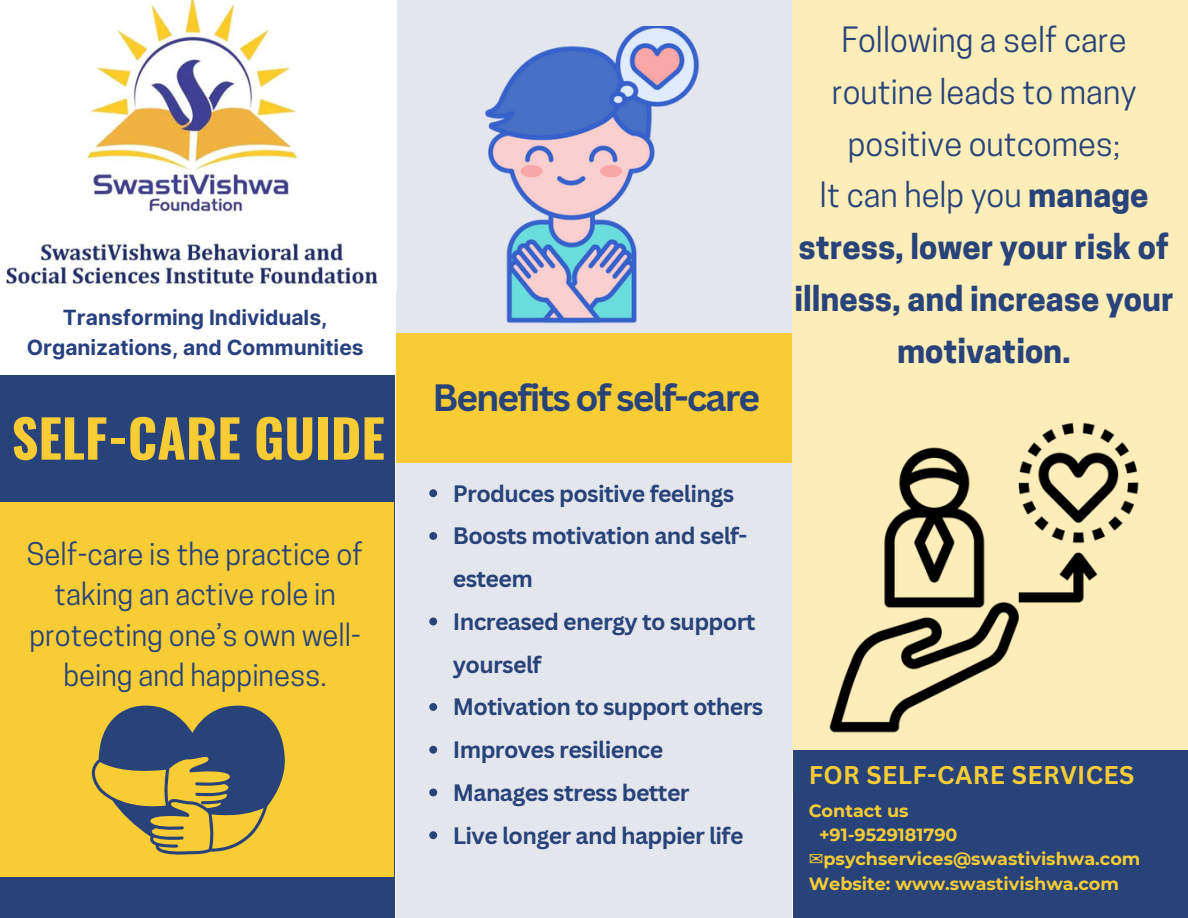
<style>
.page{position:relative;width:1188px;height:918px;background:#fff}
.page>*{position:absolute;margin:0;border:0;box-sizing:border-box;transform-origin:0 0}
.t1{font:700 52.2px "Oswald";color:#f7cc35}
.t2{font:700 37.05px "Canva Sans";letter-spacing:-.05em;color:#284379}
.t3{font:32.7px/51.8px "Cooper Hewitt";color:#284379;text-align:center}
.t4{font:29.25px/40.5px "Cooper Hewitt";color:#284379;text-align:center}
.t5{font:700 24.9px "Canva Sans";letter-spacing:.015em;color:#f7cc35}
.t6{font:700 23.1px/42.8px "Canva Sans";letter-spacing:-.025em;color:#284379}
.t7{font:700 21px/29.2px "Inter";color:#28407e;text-align:center}
.t8{font:700 17.7px "Montserrat";color:#f7cc35}
.s1{font-weight:700}
.s2{font-family:"DejaVu Sans"}
</style>
<div class="page">
<div style="left:508px;top:0;width:680px;height:791px;background:#fcedb9"></div>
<div style="left:396px;top:0;width:396px;height:918px;background:#e4e6ed"></div>
<div style="left:0;top:376px;width:394px;height:542px;background:#284379"></div>
<div style="left:794px;top:750px;width:394px;height:168px;background:#284379"></div>
<img style="left:3px;top:0;width:375px;height:286px">
<div style="left:0;top:502px;width:394px;height:374px;background:#f7cc35"></div>
<svg style="left:92px;top:705px;width:193px;height:150px"></svg>
<img style="left:485px;top:26px;width:215px;height:298px">
<svg style="left:429px;top:489px;width:8px;height:8px"></svg>
<svg style="left:429px;top:532px;width:8px;height:8px"></svg>
<svg style="left:429px;top:618px;width:8px;height:7px"></svg>
<svg style="left:429px;top:703px;width:8px;height:8px"></svg>
<svg style="left:429px;top:746px;width:8px;height:8px"></svg>
<svg style="left:429px;top:789px;width:8px;height:7px"></svg>
<svg style="left:429px;top:831px;width:8px;height:8px"></svg>
<div style="left:396px;top:333px;width:396px;height:129px;background:#f7cc35"></div>
<img style="left:829px;top:422px;width:310px;height:311px">
<p class="t7" style="left:27px;top:303px;width:338px">Transforming Individuals,<br>Organizations, and Communities</p>
<h1 class="t1" style="left:12px;top:397px;width:375px">SELF-CARE GUIDE</h1>
<p class="t4" style="left:27px;top:537px;width:338px">Self-care is the practice of taking an active role in protecting one’s own well&shy;being and happiness.</p>
<h2 class="t2" style="left:432px;top:371px;width:329px">Benefits of self-care</h2>
<p class="t6" style="left:453px;top:471px;width:312px">Produces positive feelings<br>Boosts motivation and self&shy;esteem<br>Increased energy to support yourself<br>Motivation to support others<br>Improves resilience<br>Manages stress better<br>Live longer and happier life</p>
<h3 class="t3" style="left:794px;top:18px;width:381px">Following a self care routine leads to many positive outcomes;<br>It can help you <span class="s1">manage stress, lower your risk of illness, and increase your motivation.</span></h3>
<p class="t5" style="left:809px;top:758px;width:327px">FOR SELF-CARE SERVICES</p>
<p class="t8" style="left:809px;top:800px;width:101px">Contact us</p>
<p class="t8" style="left:819px;top:824px;width:140px">+91-9529181790</p>
<p class="t8" style="left:809px;top:848px;width:333px"><span class="s2">✉️</span> psychservices@swastivishwa.com</p>
<p class="t8" style="left:809px;top:872px;width:312px">Website: www.swastivishwa.com</p>
</div>
